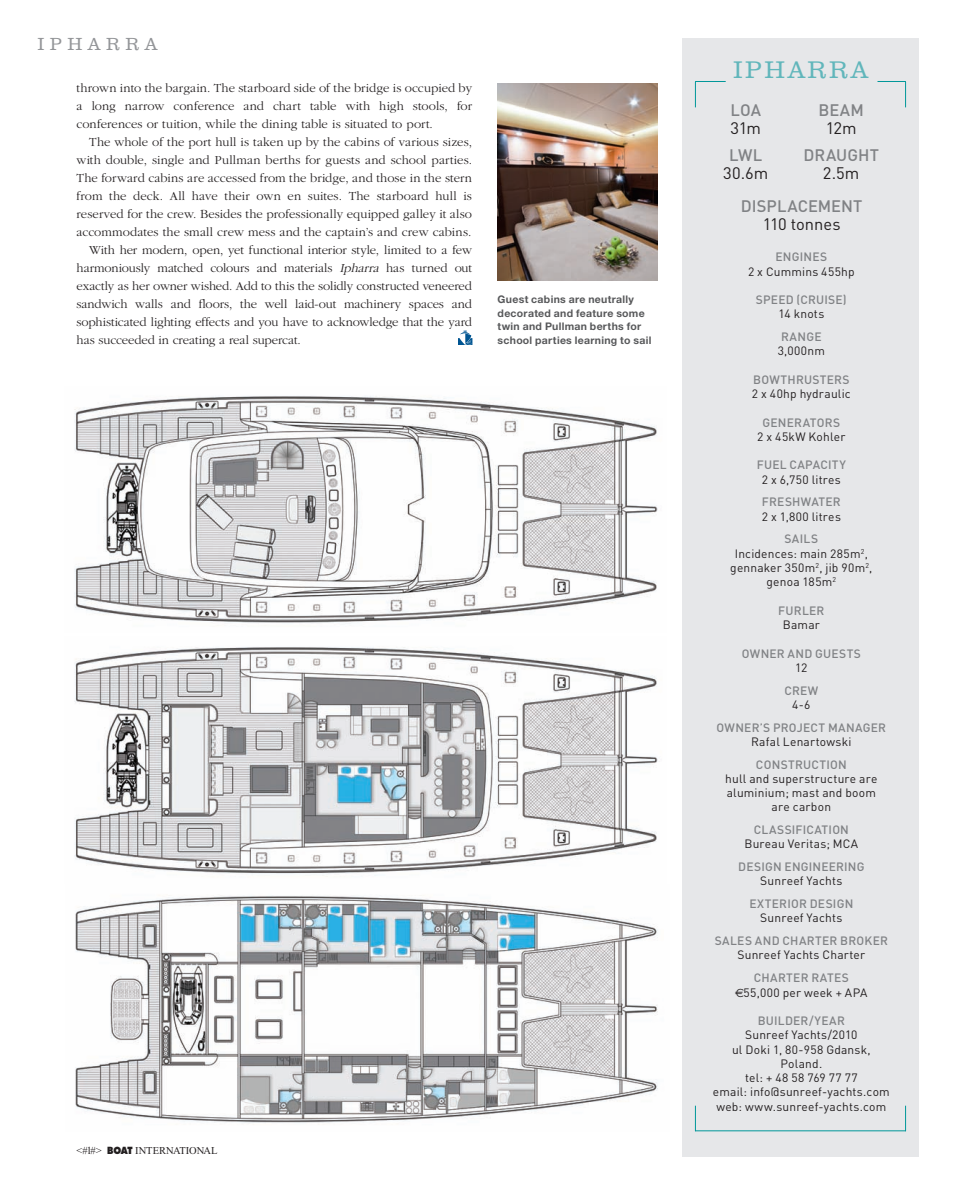
<style>
.page{position:relative;width:974px;height:1195px;background:#fff}
.page>*{position:absolute;margin:0;border:0;box-sizing:border-box;transform-origin:0 0}
.t1{font:300 24.75px "Clarendon BT";letter-spacing:.1em;color:#61b6bb}
.t2{font:300 18px "Clarendon BT";letter-spacing:.3em;color:#939598}
.t3{font:500 16.5px "DIN";letter-spacing:.005em;color:#808285}
.t4{font:16.5px "DIN";color:#231f20}
.t5{font:300 12.75px/18px "Garamond";color:#231f20;text-align:justify}
.t6{font:12px/14.2px "DIN";letter-spacing:.015em;color:#231f20;text-align:center}
.t7{font:500 12px "DIN";letter-spacing:.02em;color:#808285}
.t8{font:700 10.5px/13.5px "Helvetica Neue";letter-spacing:.03em;color:#57585a}
.t9{font:10.5px "Times New Roman";letter-spacing:-.005em;color:#231f20}
.s1{font-style:italic}
.s2{font-family:"Futura";font-weight:800;font-size:9.6px}
.s3{font-weight:500;color:#808285}
.s4{font-family:"Euro Sans"}
</style>
<div class="page">
<img style="left:74px;top:396px;width:584px;height:228px">
<img style="left:74px;top:647px;width:584px;height:230px">
<img style="left:75px;top:895px;width:583px;height:228px">
<div style="left:682px;top:38px;width:236px;height:1119px;background:#e6e7e9"></div>
<svg style="left:695px;top:82px;width:1px;height:25px"></svg>
<svg style="left:905px;top:1106px;width:1px;height:24px"></svg>
<svg style="left:695px;top:1106px;width:1px;height:24px"></svg>
<img style="left:497px;top:84px;width:160px;height:196px">
<hr style="left:695px;top:1130px;width:211px;height:1px;background:#009799">
<svg style="left:877px;top:81px;width:29px;height:26px"></svg>
<hr style="left:695px;top:81px;width:30px;height:1px;background:#009799">
<img style="left:458px;top:330px;width:14px;height:15px">
<h2 class="t2" style="left:37px;top:33px;width:121px">IPHARRA</h2>
<p class="t5" style="left:77px;top:79px;width:397px">thrown into the bargain. The starboard side of the bridge is occupied by a long narrow conference and chart table with high stools, for conferences or tuition, while the dining table is situated to port.</p>
<p class="t5" style="left:89px;top:133px;width:384px">The whole of the port hull is taken up by the cabins of various sizes,</p>
<p class="t5" style="left:77px;top:151px;width:397px">with double, single and Pullman berths for guests and school parties.</p>
<p class="t5" style="left:77px;top:169px;width:397px">The forward cabins are accessed from the bridge, and those in the stern</p>
<p class="t5" style="left:77px;top:187px;width:397px">from the deck. All have their own en suites. The starboard hull is</p>
<p class="t5" style="left:77px;top:205px;width:397px">reserved for the crew. Besides the professionally equipped galley it also</p>
<p class="t5" style="left:77px;top:223px;width:396px">accommodates the small crew mess and the captain’s and crew cabins.</p>
<p class="t5" style="left:89px;top:241px;width:384px">With her modern, open, yet functional interior style, limited to a few</p>
<p class="t5" style="left:77px;top:259px;width:397px">harmoniously matched colours and materials <span class="s1">Ipharra</span> has turned out</p>
<p class="t5" style="left:77px;top:277px;width:397px">exactly as her owner wished. Add to this the solidly constructed veneered</p>
<p class="t5" style="left:77px;top:295px;width:397px">sandwich walls and floors, the well laid-out machinery spaces and</p>
<p class="t5" style="left:77px;top:313px;width:397px">sophisticated lighting effects and you have to acknowledge that the yard</p>
<p class="t5" style="left:77px;top:331px;width:226px">has succeeded in creating a real supercat.</p>
<p class="t8" style="left:497px;top:293px;width:155px">Guest cabins are neutrally decorated and feature some twin and Pullman berths for school parties learning to sail</p>
<p class="t9" style="left:77px;top:1145px;width:143px">&lt;#l#&gt; <span class="s2">BOAT</span> INTERNATIONAL</p>
<h1 class="t1" style="left:733px;top:54px;width:137px">IPHARRA</h1>
<p class="t3" style="left:730px;top:100px;width:11px">LOA</p>
<p class="t4" style="left:730px;top:118px;width:32px">31m</p>
<p class="t3" style="left:729px;top:144px;width:12px">LWL</p>
<p class="t4" style="left:723px;top:163px;width:47px">30.6m</p>
<p class="t3" style="left:818px;top:100px;width:47px">BEAM</p>
<p class="t4" style="left:825px;top:118px;width:32px">12m</p>
<p class="t3" style="left:803px;top:144px;width:76px">DRAUGHT</p>
<p class="t4" style="left:823px;top:163px;width:38px">2.5m</p>
<p class="t3" style="left:741px;top:196px;width:122px">DISPLACEMENT</p>
<p class="t4" style="left:763px;top:214px;width:79px">110 tonnes</p>
<p class="t7" style="left:775px;top:249px;width:53px">ENGINES</p>
<p class="t6" style="left:748px;top:264px;width:108px">2 x Cummins 455hp</p>
<p class="t7" style="left:756px;top:292px;width:92px">SPEED (CRUISE)</p>
<p class="t6" style="left:778px;top:307px;width:47px">14 knots</p>
<p class="t7" style="left:781px;top:329px;width:40px">RANGE</p>
<p class="t6" style="left:777px;top:344px;width:49px">3,000nm</p>
<p class="t7" style="left:753px;top:372px;width:98px">BOWTHRUSTERS</p>
<p class="t6" style="left:752px;top:386px;width:100px">2 x 40hp hydraulic</p>
<p class="t7" style="left:762px;top:415px;width:79px">GENERATORS</p>
<p class="t6" style="left:757px;top:429px;width:90px">2 x 45kW Kohler</p>
<p class="t7" style="left:757px;top:457px;width:91px">FUEL CAPACITY</p>
<p class="t6" style="left:762px;top:472px;width:81px">2 x 6,750 litres</p>
<p class="t7" style="left:762px;top:494px;width:80px">FRESHWATER</p>
<p class="t6" style="left:762px;top:509px;width:81px">2 x 1,800 litres</p>
<p class="t6" style="left:730px;top:532px;width:144px"><span class="s3">SAILS<br></span>Incidences: main 285m<sup>2</sup>, gennaker 350m<sup>2</sup>, jib 90m<sup>2</sup>, genoa 185m<sup>2</sup></p>
<p class="t7" style="left:778px;top:603px;width:48px">FURLER</p>
<p class="t6" style="left:783px;top:617px;width:39px">Bamar</p>
<p class="t7" style="left:742px;top:645px;width:121px">OWNER AND GUESTS</p>
<p class="t6" style="left:795px;top:660px;width:14px">12</p>
<p class="t7" style="left:784px;top:682px;width:36px">CREW</p>
<p class="t6" style="left:792px;top:697px;width:20px">4-6</p>
<p class="t7" style="left:716px;top:719px;width:171px">OWNER’S PROJECT MANAGER</p>
<p class="t6" style="left:751px;top:734px;width:102px">Rafal Lenartowski</p>
<p class="t7" style="left:756px;top:756px;width:92px">CONSTRUCTION</p>
<p class="t6" style="left:725px;top:771px;width:154px">hull and superstructure are aluminium; mast and boom are carbon</p>
<p class="t7" style="left:754px;top:822px;width:97px">CLASSIFICATION</p>
<p class="t6" style="left:744px;top:837px;width:115px">Bureau Veritas; MCA</p>
<p class="t7" style="left:738px;top:859px;width:128px">DESIGN ENGINEERING</p>
<p class="t6" style="left:760px;top:874px;width:84px">Sunreef Yachts</p>
<p class="t7" style="left:749px;top:896px;width:105px">EXTERIOR DESIGN</p>
<p class="t6" style="left:760px;top:911px;width:84px">Sunreef Yachts</p>
<p class="t7" style="left:715px;top:933px;width:175px">SALES AND CHARTER BROKER</p>
<p class="t6" style="left:737px;top:948px;width:129px">Sunreef Yachts Charter</p>
<p class="t6" style="left:735px;top:970px;width:134px"><span class="s3">CHARTER RATES </span><span class="s4">€</span>55,000 per week + APA</p>
<p class="t7" style="left:758px;top:1013px;width:89px">BUILDER/YEAR</p>
<p class="t6" style="left:713px;top:1027px;width:178px">Sunreef Yachts/2010<br>ul Doki 1, 80-958 Gdansk,<br>Poland.<br>tel: + 48 58 769 77 77<br>email: info@sunreef-yachts.com web: www.sunreef-yachts.com</p>
</div>
